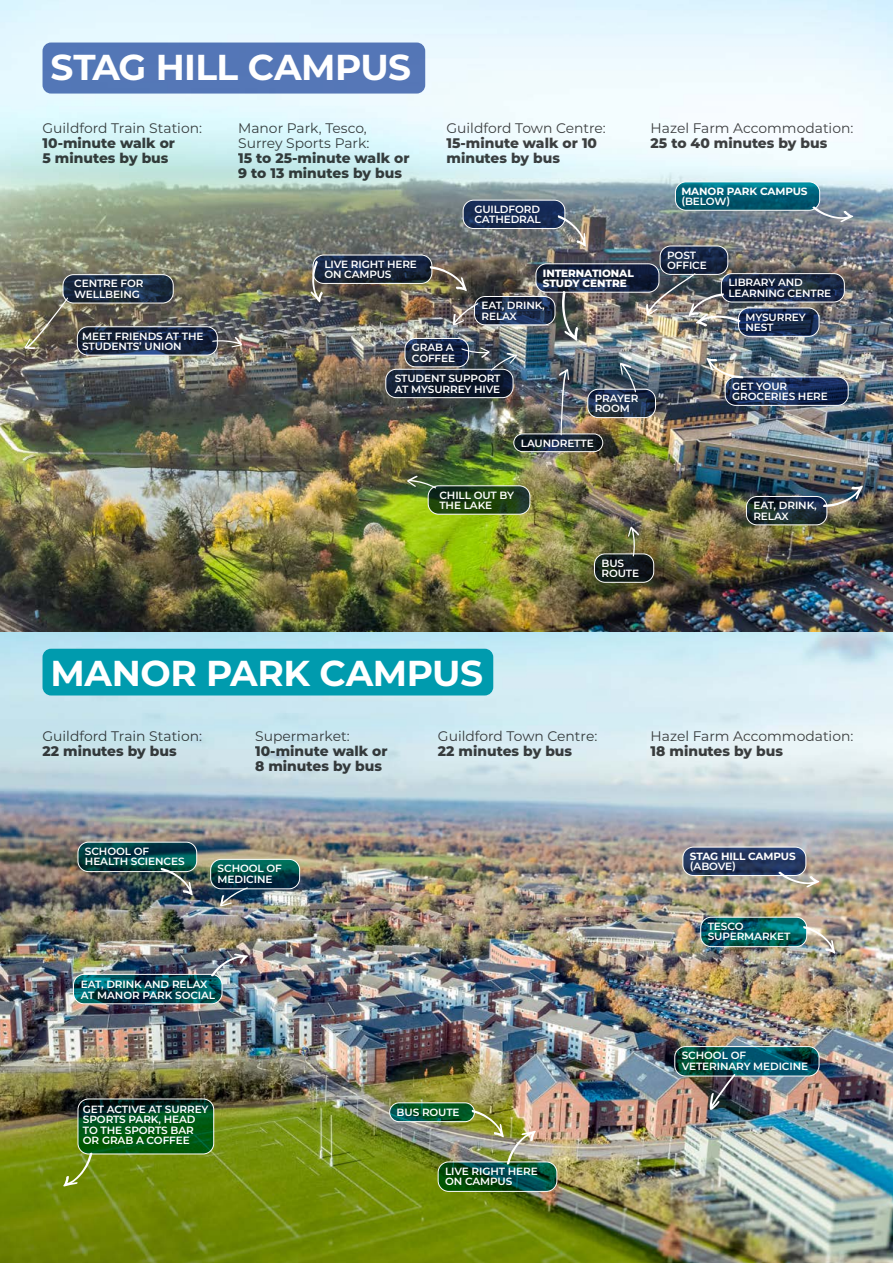
<style>
.page{position:relative;width:893px;height:1263px;background:#fff}
.page>*{position:absolute;margin:0;border:0;box-sizing:border-box;transform-origin:0 0}
.t1{font:700 36px "Montserrat";letter-spacing:-.015em;color:#fff}
.t2{font:800 13.8px/15px "Montserrat";color:#000}
.t3{font:13.8px/15px "Montserrat";color:#000}
.t4{font:600 10.5px/10.5px "Montserrat";letter-spacing:-.01em;color:#fff}
.t5{font:700 10.5px "Montserrat";letter-spacing:-.01em;color:#fff}
.t6{font:800 10.5px/10.5px "Montserrat";letter-spacing:-.01em;color:#fff}
</style>
<div class="page">
<img style="left:0;top:0;width:893px;height:1263px">
<svg style="left:78px;top:842px;width:119px;height:29px;background:#004245"></svg>
<div style="left:78px;top:842px;width:119px;height:30px;border:1px solid #fff;border-radius:11px"></div>
<svg style="left:675px;top:1046px;width:144px;height:30px;background:#004e54"></svg>
<div style="left:675px;top:1046px;width:144px;height:30px;border:1px solid #fff;border-radius:11px"></div>
<svg style="left:438px;top:1162px;width:119px;height:29px;background:#004a2d"></svg>
<div style="left:438px;top:1162px;width:119px;height:29px;border:1px solid #fff;border-radius:11px"></div>
<svg style="left:78px;top:1099px;width:136px;height:55px;background:#004c17"></svg>
<div style="left:78px;top:1099px;width:136px;height:55px;border:1px solid #fff;border-radius:11px"></div>
<svg style="left:74px;top:974px;width:148px;height:30px;background:#004a55"></svg>
<div style="left:73px;top:974px;width:149px;height:30px;border:1px solid #fff;border-radius:11px"></div>
<svg style="left:211px;top:859px;width:89px;height:30px;background:#014647"></svg>
<div style="left:210px;top:859px;width:90px;height:30px;border:1px solid #fff;border-radius:11px"></div>
<svg style="left:701px;top:917px;width:106px;height:30px;background:#005b5e"></svg>
<div style="left:701px;top:917px;width:106px;height:30px;border:1px solid #fff;border-radius:11px"></div>
<svg style="left:390px;top:1103px;width:84px;height:19px"></svg>
<div style="left:389px;top:1103px;width:86px;height:19px;border:1px solid #fff;border-radius:9px"></div>
<svg style="left:683px;top:847px;width:123px;height:28px;background:#23355d"></svg>
<div style="left:683px;top:847px;width:123px;height:29px;border:1px solid #fff;border-radius:11px"></div>
<svg style="left:63px;top:1152px;width:30px;height:34px"></svg>
<svg style="left:160px;top:868px;width:33px;height:28px"></svg>
<svg style="left:210px;top:953px;width:38px;height:24px"></svg>
<img style="left:471px;top:1109px;width:65px;height:56px">
<svg style="left:778px;top:871px;width:42px;height:16px"></svg>
<svg style="left:803px;top:926px;width:32px;height:28px"></svg>
<svg style="left:220px;top:887px;width:28px;height:19px"></svg>
<svg style="left:710px;top:1074px;width:25px;height:36px"></svg>
<svg style="left:675px;top:182px;width:145px;height:28px;background:#006076"></svg>
<div style="left:675px;top:182px;width:145px;height:28px;border:1px solid #fff;border-radius:11px"></div>
<svg style="left:739px;top:308px;width:80px;height:28px;background:#12254b"></svg>
<div style="left:738px;top:308px;width:81px;height:28px;border:1px solid #fff;border-radius:11px"></div>
<svg style="left:588px;top:389px;width:67px;height:29px;background:#1f304a"></svg>
<div style="left:588px;top:389px;width:68px;height:29px;border:1px solid #fff;border-radius:11px"></div>
<svg style="left:514px;top:434px;width:89px;height:18px"></svg>
<div style="left:514px;top:434px;width:89px;height:18px;border:1px solid #fff;border-radius:9px"></div>
<svg style="left:660px;top:246px;width:68px;height:28px;background:#172642"></svg>
<div style="left:660px;top:246px;width:68px;height:29px;border:1px solid #fff;border-radius:11px"></div>
<svg style="left:594px;top:554px;width:60px;height:28px"></svg>
<div style="left:594px;top:554px;width:60px;height:28px;border:1px solid #fff;border-radius:11px"></div>
<svg style="left:474px;top:296px;width:81px;height:29px;background:#1b2a48"></svg>
<div style="left:474px;top:296px;width:81px;height:29px;border:1px solid #fff;border-radius:11px"></div>
<svg style="left:746px;top:496px;width:81px;height:29px;background:#1a2b34"></svg>
<div style="left:746px;top:496px;width:81px;height:29px;border:1px solid #fff;border-radius:11px"></div>
<svg style="left:405px;top:338px;width:63px;height:29px"></svg>
<div style="left:405px;top:338px;width:64px;height:29px;border:1px solid #fff;border-radius:11px"></div>
<svg style="left:721px;top:274px;width:123px;height:28px;background:#16243e"></svg>
<div style="left:721px;top:273px;width:123px;height:29px;border:1px solid #fff;border-radius:11px"></div>
<svg style="left:463px;top:200px;width:102px;height:29px;background:#172b54"></svg>
<div style="left:463px;top:200px;width:102px;height:29px;border:1px solid #fff;border-radius:11px"></div>
<svg style="left:428px;top:486px;width:102px;height:28px;background:#1b3c12"></svg>
<div style="left:428px;top:486px;width:102px;height:28px;border:1px solid #fff;border-radius:11px"></div>
<svg style="left:63px;top:275px;width:110px;height:28px;background:#192a40"></svg>
<div style="left:63px;top:274px;width:110px;height:29px;border:1px solid #fff;border-radius:11px"></div>
<svg style="left:313px;top:255px;width:119px;height:28px;background:#17243c"></svg>
<div style="left:313px;top:255px;width:119px;height:29px;border:1px solid #fff;border-radius:11px"></div>
<svg style="left:386px;top:369px;width:127px;height:29px;background:#0f1a2d"></svg>
<div style="left:386px;top:369px;width:127px;height:29px;border:1px solid #fff;border-radius:11px"></div>
<svg style="left:77px;top:327px;width:140px;height:28px;background:#14223c"></svg>
<div style="left:77px;top:327px;width:140px;height:28px;border:1px solid #fff;border-radius:11px"></div>
<svg style="left:725px;top:377px;width:123px;height:28px;background:#172c56"></svg>
<div style="left:725px;top:377px;width:123px;height:28px;border:1px solid #fff;border-radius:11px"></div>
<svg style="left:812px;top:206px;width:42px;height:16px"></svg>
<svg style="left:557px;top:215px;width:29px;height:32px"></svg>
<svg style="left:311px;top:260px;width:12px;height:43px"></svg>
<svg style="left:429px;top:266px;width:38px;height:26px"></svg>
<svg style="left:822px;top:485px;width:41px;height:22px"></svg>
<svg style="left:706px;top:357px;width:38px;height:21px"></svg>
<svg style="left:620px;top:362px;width:16px;height:30px"></svg>
<svg style="left:407px;top:475px;width:29px;height:13px"></svg>
<svg style="left:628px;top:527px;width:11px;height:29px"></svg>
<svg style="left:453px;top:303px;width:25px;height:23px"></svg>
<svg style="left:461px;top:347px;width:56px;height:24px"></svg>
<svg style="left:212px;top:337px;width:30px;height:10px"></svg>
<svg style="left:559px;top:369px;width:10px;height:66px"></svg>
<svg style="left:24px;top:297px;width:44px;height:52px;background:#726c58"></svg>
<img style="left:646px;top:273px;width:95px;height:54px">
<div style="left:43px;top:43px;width:382px;height:51px;background:#5477b7;border-radius:9px"></div>
<div style="left:43px;top:649px;width:450px;height:46px;background:#009bae;border-radius:9px"></div>
<svg style="left:536px;top:264px;width:123px;height:28px;background:#13203a"></svg>
<div style="left:536px;top:264px;width:123px;height:28px;border:1px solid #fff;border-radius:11px"></div>
<svg style="left:562px;top:290px;width:17px;height:51px"></svg>
<h1 class="t1" style="left:51px;top:41px;width:362px">STAG HILL CAMPUS</h1>
<h2 class="t3" style="left:43px;top:120px;width:161px">Guildford Train Station:</h2>
<h2 class="t2" style="left:43px;top:134px;width:134px">10-minute walk or<br>5 minutes by bus</h2>
<p class="t4" style="left:74px;top:278px;width:71px">CENTRE FOR<br>WELLBEING</p>
<p class="t4" style="left:82px;top:330px;width:123px">MEET FRIENDS AT THE<br>STUDENTS’ UNION</p>
<h2 class="t3" style="left:238px;top:120px;width:133px">Manor Park, Tesco,<br>Surrey Sports Park:</h2>
<h2 class="t2" style="left:238px;top:149px;width:173px">15 to 25-minute walk or<br>9 to 13 minutes by bus</h2>
<p class="t4" style="left:324px;top:258px;width:94px">LIVE RIGHT HERE<br>ON CAMPUS</p>
<h2 class="t3" style="left:446px;top:120px;width:161px">Guildford Town Centre:</h2>
<h2 class="t2" style="left:446px;top:134px;width:152px">15-minute walk or 10 minutes by bus</h2>
<p class="t4" style="left:474px;top:203px;width:68px">GUILDFORD<br>CATHEDRAL</p>
<p class="t6" style="left:543px;top:267px;width:92px">INTERNATIONAL<br>STUDY CENTRE</p>
<p class="t4" style="left:481px;top:300px;width:65px">EAT, DRINK,<br>RELAX</p>
<p class="t4" style="left:412px;top:342px;width:45px">GRAB A<br>COFFEE</p>
<p class="t4" style="left:395px;top:373px;width:107px">STUDENT SUPPORT<br>AT MYSURREY HIVE</p>
<p class="t4" style="left:595px;top:392px;width:45px">PRAYER<br>ROOM</p>
<p class="t4" style="left:521px;top:437px;width:75px">LAUNDRETTE</p>
<h2 class="t3" style="left:651px;top:120px;width:204px">Hazel Farm Accommodation:</h2>
<h2 class="t2" style="left:651px;top:134px;width:178px">25 to 40 minutes by bus</h2>
<p class="t5" style="left:681px;top:183px;width:128px">MANOR PARK CAMPUS</p>
<p class="t4" style="left:681px;top:196px;width:50px">(BELOW)</p>
<p class="t4" style="left:667px;top:249px;width:41px">POST<br>OFFICE</p>
<p class="t4" style="left:728px;top:277px;width:104px">LIBRARY AND<br>LEARNING CENTRE</p>
<p class="t4" style="left:745px;top:311px;width:62px">MYSURREY<br>NEST</p>
<p class="t4" style="left:732px;top:380px;width:97px">GET YOUR<br>GROCERIES HERE</p>
<p class="t4" style="left:439px;top:489px;width:76px">CHILL OUT BY<br>THE LAKE</p>
<p class="t4" style="left:601px;top:557px;width:39px">BUS<br>ROUTE</p>
<p class="t4" style="left:753px;top:500px;width:65px">EAT, DRINK,<br>RELAX</p>
<h1 class="t1" style="left:51px;top:647px;width:434px">MANOR PARK CAMPUS</h1>
<h2 class="t3" style="left:43px;top:728px;width:161px">Guildford Train Station:</h2>
<h2 class="t2" style="left:43px;top:742px;width:136px">22 minutes by bus</h2>
<h2 class="t3" style="left:255px;top:728px;width:96px">Supermarket:</h2>
<h2 class="t2" style="left:255px;top:742px;width:134px">10-minute walk or<br>8 minutes by bus</h2>
<p class="t4" style="left:85px;top:845px;width:101px">SCHOOL OF<br>HEALTH SCIENCES</p>
<p class="t4" style="left:218px;top:863px;width:66px">SCHOOL OF<br>MEDICINE</p>
<p class="t4" style="left:81px;top:979px;width:136px">EAT, DRINK AND RELAX<br>AT MANOR PARK SOCIAL</p>
<h2 class="t3" style="left:438px;top:728px;width:161px">Guildford Town Centre:</h2>
<h2 class="t2" style="left:438px;top:742px;width:136px">22 minutes by bus</h2>
<p class="t4" style="left:83px;top:1103px;width:127px">GET ACTIVE AT SURREY<br>SPORTS PARK, HEAD<br>TO THE SPORTS BAR<br>OR GRAB A COFFEE</p>
<p class="t4" style="left:397px;top:1106px;width:64px">BUS ROUTE</p>
<p class="t4" style="left:445px;top:1165px;width:94px">LIVE RIGHT HERE<br>ON CAMPUS</p>
<h2 class="t3" style="left:651px;top:728px;width:204px">Hazel Farm Accommodation:</h2>
<h2 class="t2" style="left:651px;top:742px;width:134px">18 minutes by bus</h2>
<p class="t5" style="left:690px;top:848px;width:107px">STAG HILL CAMPUS</p>
<p class="t4" style="left:690px;top:861px;width:48px">(ABOVE)</p>
<p class="t4" style="left:708px;top:920px;width:84px">TESCO<br>SUPERMARKET</p>
<p class="t4" style="left:682px;top:1050px;width:128px">SCHOOL OF<br>VETERINARY MEDICINE</p>
</div>
